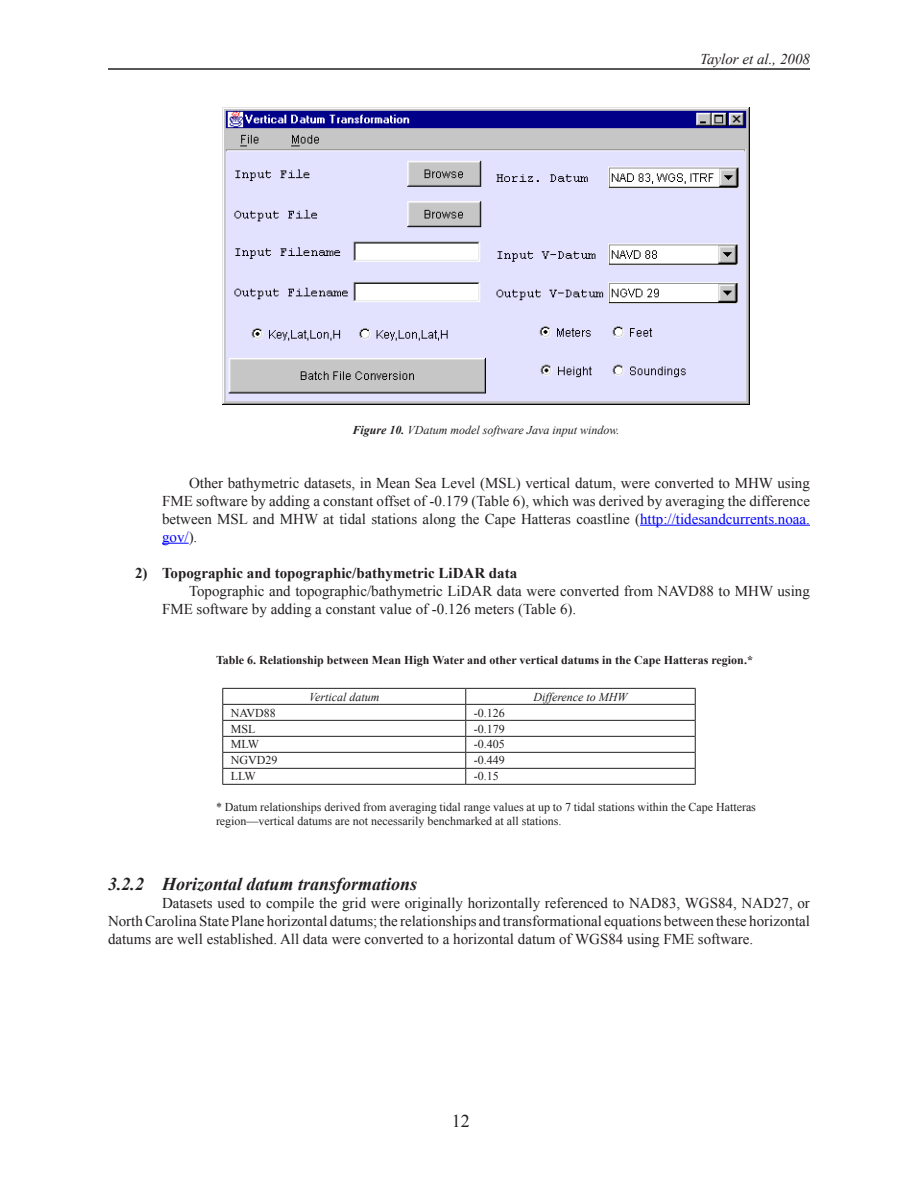
<style>
.page{position:relative;width:918px;height:1188px;background:#fff}
.page>*{position:absolute;margin:0;border:0;box-sizing:border-box;transform-origin:0 0}
.t1{font:italic 700 18px "Times New Roman";color:#231f20}
.t2{font:18px "Times New Roman";color:#231f20}
.t3{font:15px/18px "Times New Roman";color:#231f20;text-align:justify}
.t4{font:700 15px "Times New Roman";color:#231f20}
.t5{font:italic 15px "Times New Roman";color:#231f20}
.t6{font:12px/14.4px "Times New Roman";color:#231f20}
.t7{font:700 12px "Times New Roman";color:#231f20}
.HTML_Preformatted{font:italic 12px "Times New Roman";color:#231f20}
.s1{font-weight:700}
.s2{color:#00f}
</style>
<div class="page">
<hr style="left:108px;top:68px;width:702px;height:2px;background:#231f20">
<hr style="left:640px;top:525px;width:170px;height:1px;background:#00f">
<svg style="left:162px;top:543px;width:27px;height:1px"></svg>
<img style="left:223px;top:108px;width:526px;height:297px">
<hr style="left:222px;top:688px;width:244px;height:1px;background:#231f20">
<hr style="left:466px;top:688px;width:230px;height:1px;background:#231f20">
<hr style="left:222px;top:704px;width:244px;height:1px;background:#231f20">
<hr style="left:466px;top:704px;width:230px;height:1px;background:#231f20">
<hr style="left:222px;top:720px;width:244px;height:1px;background:#231f20">
<hr style="left:466px;top:720px;width:230px;height:1px;background:#231f20">
<hr style="left:222px;top:736px;width:244px;height:1px;background:#231f20">
<hr style="left:466px;top:736px;width:230px;height:1px;background:#231f20">
<hr style="left:222px;top:752px;width:244px;height:1px;background:#231f20">
<hr style="left:466px;top:752px;width:230px;height:1px;background:#231f20">
<hr style="left:222px;top:768px;width:244px;height:1px;background:#231f20">
<svg style="left:222px;top:689px;width:1px;height:95px"></svg>
<hr style="left:466px;top:768px;width:230px;height:1px;background:#231f20">
<svg style="left:465px;top:689px;width:1px;height:95px"></svg>
<svg style="left:695px;top:689px;width:1px;height:95px"></svg>
<hr style="left:222px;top:784px;width:244px;height:1px;background:#231f20">
<hr style="left:466px;top:784px;width:230px;height:1px;background:#231f20">
<p class="t5" style="left:700px;top:49px;width:111px">Taylor et al., 2008</p>
<p class="HTML_Preformatted" style="left:353px;top:421px;width:268px"><span class="s1">Figure 10.</span> VDatum model software Java input window.</p>
<p class="t3" style="left:162px;top:473px;width:650px;text-indent:27px">Other bathymetric datasets, in Mean Sea Level (MSL) vertical datum, were converted to MHW using FME software by adding a constant offset of -0.179 (Table 6), which was derived by averaging the difference between MSL and MHW at tidal stations along the Cape Hatteras coastline (<span class="s2">http://tidesandcurrents.noaa. gov/</span>).</p>
<p class="t4" style="left:135px;top:562px;width:384px">2) Topographic and topographic/bathymetric LiDAR data</p>
<p class="t3" style="left:162px;top:581px;width:649px;text-indent:27px">Topographic and topographic/bathymetric LiDAR data were converted from NAVD88 to MHW using<br>FME software by adding a constant value of -0.126 meters (Table 6).</p>
<p class="t7" style="left:216px;top:652px;width:539px">Table 6. Relationship between Mean High Water and other vertical datums in the Cape Hatteras region.*</p>
<p class="HTML_Preformatted" style="left:309px;top:688px;width:72px">Vertical datum</p>
<p class="HTML_Preformatted" style="left:533px;top:688px;width:96px">Difference to MHW</p>
<p class="t6" style="left:231px;top:705px;width:47px">NAVD88</p>
<p class="t6" style="left:474px;top:705px;width:32px">-0.126</p>
<p class="t6" style="left:231px;top:721px;width:26px">MSL</p>
<p class="t6" style="left:474px;top:721px;width:32px">-0.179</p>
<p class="t6" style="left:231px;top:737px;width:30px">MLW</p>
<p class="t6" style="left:474px;top:737px;width:32px">-0.405</p>
<p class="t6" style="left:231px;top:753px;width:48px">NGVD29</p>
<p class="t6" style="left:474px;top:753px;width:32px">-0.449</p>
<p class="t6" style="left:231px;top:769px;width:27px">LLW</p>
<p class="t6" style="left:474px;top:769px;width:26px">-0.15</p>
<p class="t6" style="left:216px;top:800px;width:542px">* Datum relationships derived from averaging tidal range values at up to 7 tidal stations within the Cape Hatteras region—vertical datums are not necessarily benchmarked at all stations.</p>
<p class="t1" style="left:108px;top:872px;width:311px">3.2.2 Horizontal datum transformations</p>
<p class="t3" style="left:108px;top:894px;width:703px;text-indent:54px">Datasets used to compile the grid were originally horizontally referenced to NAD83, WGS84, NAD27, or North Carolina State Plane horizontal datums; the relationships and transformational equations between these horizontal datums are well established. All data were converted to a horizontal datum of WGS84 using FME software.</p>
<p class="t2" style="left:452px;top:1109px;width:19px">12</p>
</div>
